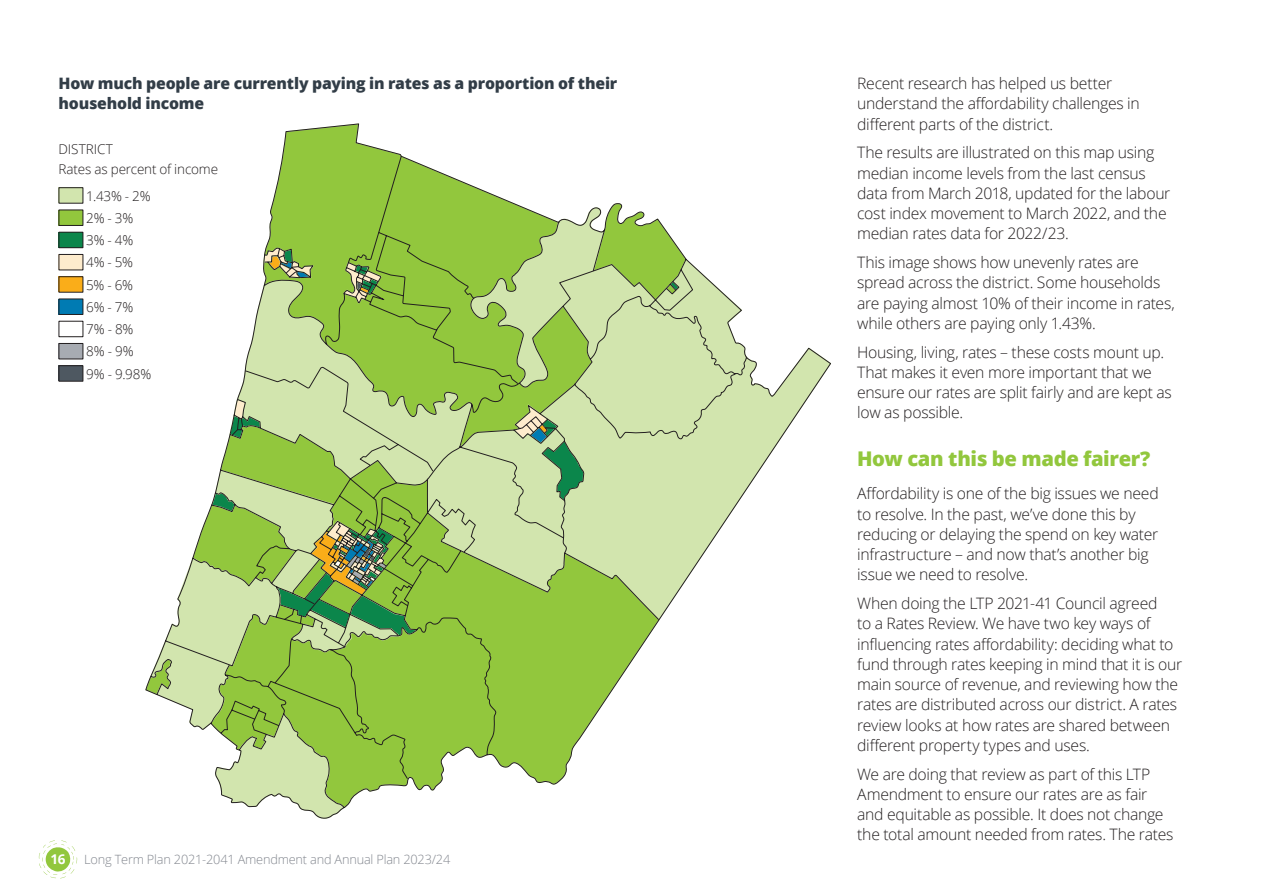
<style>
.page{position:relative;width:1263px;height:893px;background:#fff}
.page>*{position:absolute;margin:0;border:0;box-sizing:border-box;transform-origin:0 0}
.Heading_3_1{font:800 20.25px "Open Sans";letter-spacing:-.02em;color:#92c73d}
.Body{font:300 15.75px/20.2px "Open Sans";letter-spacing:-.015em;color:#231f20}
.Heading_4{font:800 15.75px/20.2px "Open Sans";letter-spacing:-.01em;color:#323d47}
.Body-2{font:300 13.5px/20.2px "Open Sans";letter-spacing:-.01em;color:#231f20}
.t1{font:700 13.5px "Open Sans";color:#fff}
.t2{font:300 12.75px "Open Sans";letter-spacing:-.015em;color:#83878f}
</style>
<div class="page">
<svg style="left:39px;top:840px;width:38px;height:38px"></svg>
<div style="left:59px;top:188px;width:24px;height:15px;background:#d2e5ae"></div>
<div style="left:59px;top:187px;width:24px;height:17px;border:1px solid #231f20"></div>
<div style="left:59px;top:210px;width:24px;height:15px;background:#92c73d"></div>
<div style="left:59px;top:210px;width:24px;height:16px;border:1px solid #231f20"></div>
<div style="left:59px;top:232px;width:24px;height:16px;background:#0b864b"></div>
<div style="left:59px;top:232px;width:24px;height:16px;border:1px solid #231f20"></div>
<div style="left:59px;top:254px;width:24px;height:16px;background:#feeccd"></div>
<div style="left:59px;top:254px;width:24px;height:16px;border:1px solid #231f20"></div>
<div style="left:59px;top:277px;width:24px;height:15px;background:#faad19"></div>
<div style="left:59px;top:276px;width:24px;height:17px;border:1px solid #231f20"></div>
<div style="left:59px;top:299px;width:24px;height:15px;background:#007bb3"></div>
<div style="left:59px;top:299px;width:24px;height:16px;border:1px solid #231f20"></div>
<div style="left:59px;top:321px;width:24px;height:16px;border:1px solid #231f20"></div>
<div style="left:59px;top:343px;width:24px;height:16px;background:#a7abb2"></div>
<div style="left:59px;top:343px;width:24px;height:16px;border:1px solid #231f20"></div>
<div style="left:59px;top:366px;width:24px;height:15px;background:#4e5861"></div>
<div style="left:59px;top:365px;width:24px;height:17px;border:1px solid #231f20"></div>
<svg style="left:145px;top:123px;width:686px;height:696px"></svg>
<p class="Heading_4" style="left:59px;top:72px;width:560px">How much people are currently paying in rates as a proportion of their household income</p>
<p class="Body-2" style="left:59px;top:138px;width:161px">DISTRICT<br>Rates as percent of income</p>
<p class="Body-2" style="left:86px;top:185px;width:66px">1.43% - 2%</p>
<p class="Body-2" style="left:86px;top:207px;width:49px">2% - 3%</p>
<p class="Body-2" style="left:86px;top:230px;width:48px">3% - 4%</p>
<p class="Body-2" style="left:86px;top:252px;width:48px">4% - 5%</p>
<p class="Body-2" style="left:86px;top:274px;width:48px">5% - 6%</p>
<p class="Body-2" style="left:86px;top:296px;width:49px">6% - 7%</p>
<p class="Body-2" style="left:86px;top:319px;width:49px">7% - 8%</p>
<p class="Body-2" style="left:86px;top:341px;width:49px">8% - 9%</p>
<p class="Body-2" style="left:86px;top:363px;width:66px">9% - 9.98%</p>
<p class="t1" style="left:50px;top:849px;width:17px">16</p>
<p class="t2" style="left:84px;top:850px;width:368px">Long Term Plan 2021-2041 Amendment and Annual Plan 2023/24</p>
<p class="Body" style="left:857px;top:73px;width:284px">Recent research has helped us better understand the affordability challenges in different parts of the district.</p>
<p class="Body" style="left:857px;top:142px;width:315px">The results are illustrated on this map using median income levels from the last census data from March 2018, updated for the labour cost index movement to March 2022, and the median rates data for 2022/23.</p>
<p class="Body" style="left:857px;top:252px;width:319px">This image shows how unevenly rates are spread across the district. Some households are paying almost 10% of their income in rates, while others are paying only 1.43%.</p>
<p class="Body" style="left:857px;top:341px;width:316px">Housing, living, rates – these costs mount up.<br>That makes it even more important that we ensure our rates are split fairly and are kept as low as possible.</p>
<p class="Heading_3_1" style="left:857px;top:444px;width:295px">How can this be made fairer?</p>
<p class="Body" style="left:857px;top:483px;width:303px">Affordability is one of the big issues we need to resolve. In the past, we’ve done this by reducing or delaying the spend on key water infrastructure – and now that’s another big issue we need to resolve.</p>
<p class="Body" style="left:857px;top:593px;width:327px">When doing the LTP 2021-41 Council agreed<br>to a Rates Review. We have two key ways of influencing rates affordability: deciding what to fund through rates keeping in mind that it is our main source of revenue, and reviewing how the rates are distributed across our district. A rates review looks at how rates are shared between different property types and uses.</p>
<p class="Body" style="left:857px;top:763px;width:318px">We are doing that review as part of this LTP Amendment to ensure our rates are as fair and equitable as possible. It does not change the total amount needed from rates. The rates</p>
</div>
